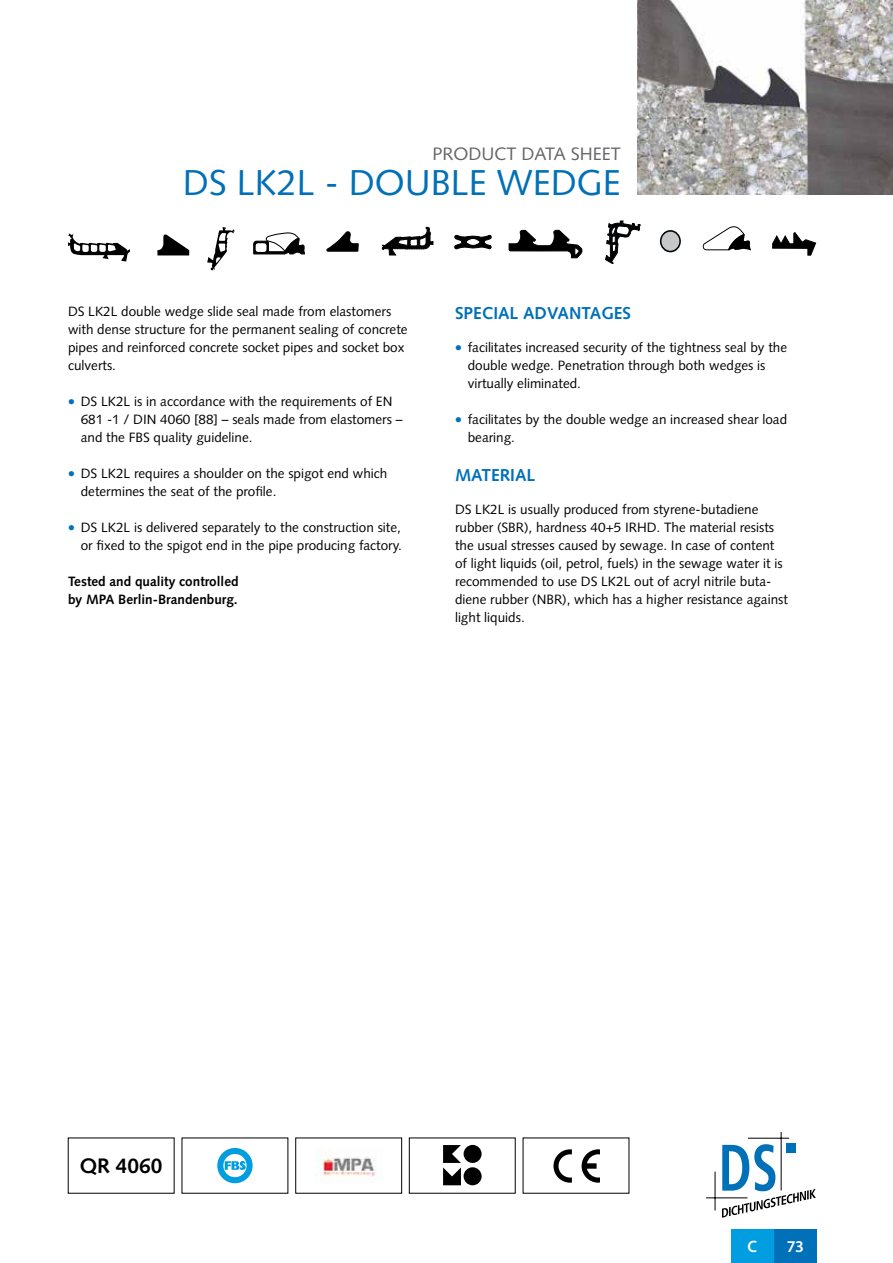
<style>
.page{position:relative;width:893px;height:1263px;background:#fff}
.page>*{position:absolute;margin:0;border:0;box-sizing:border-box;transform-origin:0 0}
.t1{font:36px "Syntax LT Std";color:#0070b8}
.t2{font:700 21px "Syntax LT Std";color:#000}
.t3{font:18px "Syntax LT Std";color:#646567}
.t4{font:700 17.25px "Syntax LT Std";color:#0070b8}
.t5{font:600 16.5px "Myriad Pro";color:#fff}
.t6{font:13.5px/18px "Syntax LT Std";color:#000}
.t7{font:700 13.5px/18px "Syntax LT Std";color:#000}
</style>
<div class="page">
<div style="left:661px;top:231px;width:19px;height:21px;background:#c6c7c8;border-radius:50%"></div>
<div style="left:660px;top:230px;width:21px;height:22px;border:2px solid #000204;border-radius:50%"></div>
<svg style="left:454px;top:234px;width:38px;height:16px"></svg>
<svg style="left:326px;top:231px;width:33px;height:21px"></svg>
<svg style="left:253px;top:232px;width:52px;height:23px"></svg>
<div style="left:256px;top:243px;width:11px;height:9px;border:5px solid #fff"></div>
<svg style="left:157px;top:234px;width:32px;height:21px"></svg>
<svg style="left:772px;top:232px;width:44px;height:24px"></svg>
<svg style="left:702px;top:226px;width:49px;height:24px"></svg>
<svg style="left:605px;top:220px;width:36px;height:44px"></svg>
<svg style="left:508px;top:230px;width:75px;height:28px"></svg>
<svg style="left:381px;top:226px;width:53px;height:30px"></svg>
<svg style="left:207px;top:227px;width:28px;height:43px"></svg>
<svg style="left:68px;top:233px;width:62px;height:29px"></svg>
<div style="left:774px;top:1229px;width:42px;height:34px;background:#0070b8"></div>
<div style="left:731px;top:1229px;width:42px;height:34px;background:#009ee0"></div>
<div style="left:786px;top:1143px;width:10px;height:10px;background:#0070b8"></div>
<svg style="left:722px;top:1144px;width:94px;height:74px"></svg>
<hr style="left:781px;top:1132px;width:1px;height:58px;background:#000">
<hr style="left:748px;top:1138px;width:41px;height:1px;background:#000">
<hr style="left:715px;top:1171px;width:1px;height:39px;background:#000">
<hr style="left:706px;top:1197px;width:41px;height:1px;background:#000">
<img style="left:638px;top:0;width:255px;height:195px">
<svg style="left:217px;top:1148px;width:36px;height:35px"></svg>
<svg style="left:443px;top:1145px;width:18px;height:40px"></svg>
<div style="left:464px;top:1145px;width:18px;height:18px;background:#000;border-radius:50%"></div>
<div style="left:464px;top:1167px;width:18px;height:18px;background:#000;border-radius:50%"></div>
<img style="left:316px;top:1156px;width:60px;height:21px">
<svg style="left:553px;top:1149px;width:19px;height:34px"></svg>
<svg style="left:582px;top:1149px;width:18px;height:34px"></svg>
<h3 class="t3" style="left:432px;top:144px;width:190px">PRODUCT DATA SHEET</h3>
<h1 class="t1" style="left:183px;top:161px;width:440px">DS LK2L - DOUBLE WEDGE</h1>
<p class="t6" style="left:68px;top:303px;width:341px">DS LK2L double wedge slide seal made from elastomers with dense structure for the permanent sealing of concrete pipes and reinforced concrete socket pipes and socket box culverts.</p>
<p class="t6" style="left:81px;top:393px;width:323px">DS LK2L is in accordance with the requirements of EN<br>681 -1 / DIN 4060 [88] – seals made from elastomers – and the FBS quality guideline.</p>
<p class="t6" style="left:81px;top:465px;width:308px">DS LK2L requires a shoulder on the spigot end which determines the seat of the profile.</p>
<p class="t6" style="left:81px;top:519px;width:323px">DS LK2L is delivered separately to the construction site, or fixed to the spigot end in the pipe producing factory.</p>
<p class="t7" style="left:68px;top:573px;width:172px">Tested and quality controlled by MPA Berlin-Brandenburg.</p>
<p class="t4" style="left:455px;top:303px;width:178px">SPECIAL ADVANTAGES</p>
<p class="t6" style="left:468px;top:339px;width:321px">facilitates increased security of the tightness seal by the double wedge. Penetration through both wedges is virtually eliminated.</p>
<p class="t6" style="left:468px;top:411px;width:321px">facilitates by the double wedge an increased shear load bearing.</p>
<p class="t4" style="left:455px;top:465px;width:82px">MATERIAL</p>
<p class="t6" style="left:455px;top:500px;width:334px">DS LK2L is usually produced from styrene-butadiene rubber (SBR), hardness 40+5 IRHD. The material resists the usual stresses caused by sewage. In case of content of light liquids (oil, petrol, fuels) in the sewage water it is recommended to use DS LK2L out of acryl nitrile buta&shy;diene rubber (NBR), which has a higher resistance against light liquids.</p>
<h2 class="t2" style="left:80px;top:1154px;width:84px">QR 4060</h2>
<p class="t5" style="left:747px;top:1236px;width:11px">C</p>
<p class="t5" style="left:787px;top:1236px;width:19px">73</p>
</div>
